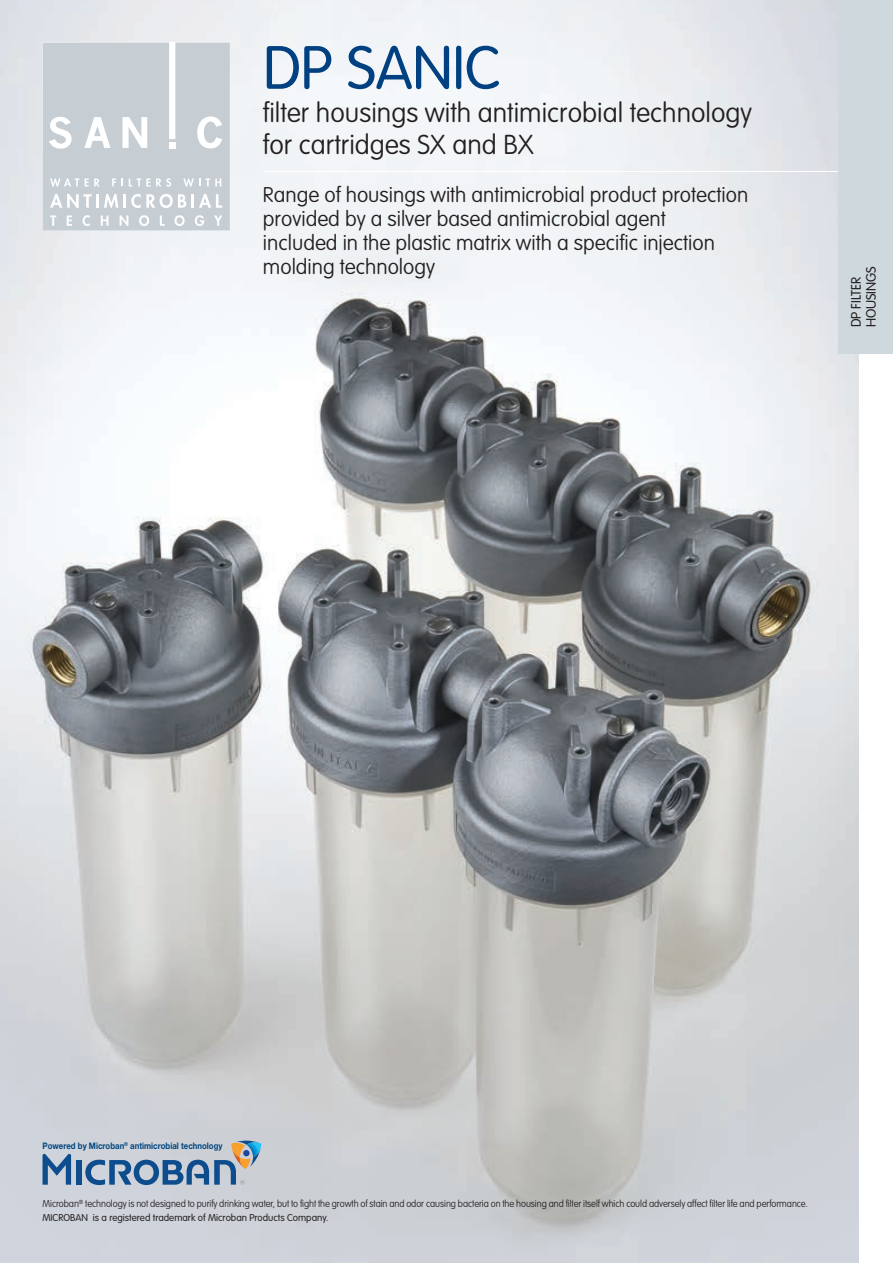
<style>
.page{position:relative;width:893px;height:1263px;background:#fff}
.page>*{position:absolute;margin:0;border:0;box-sizing:border-box;transform-origin:0 0}
.t1{font:300 60px "VAG Rounded";color:#014181}
.t2{font:100 27px/32.4px "VAG Rounded";color:#231f20}
.t3{font:100 21px/24px "VAG Rounded";color:#231f20}
.t4{font:300 13.5px/15px "VAG Rounded";color:#231f20}
.t5{font:100 9.75px/13.5px "VAG Rounded";letter-spacing:-.005em;color:#231f20;scale:.95 1}
.t6{font:700 9px "Helvetica Neue";color:#01457f;scale:.87 1}
.s1{font-weight:300}
</style>
<div class="page">
<img style="left:0;top:0;width:859px;height:1263px">
<svg style="left:43px;top:43px;width:187px;height:187px;background:#ccd3d8"></svg>
<hr style="left:264px;top:171px;width:629px;height:1px;background:#fff">
<div style="left:838px;top:0;width:55px;height:354px;background:#cfd8dd"></div>
<div style="left:76px;top:1160px;width:6px;height:25px;background:#0d4c8d"></div>
<svg style="left:43px;top:1154px;width:28px;height:31px"></svg>
<svg style="left:85px;top:1140px;width:176px;height:45px;background:#9badbf"></svg>
<h1 class="t1" style="left:263px;top:33px;width:239px">DP SANIC</h1>
<h2 class="t2" style="left:263px;top:97px;width:491px">filter housings with antimicrobial technology for cartridges SX and BX</h2>
<h3 class="t3" style="left:263px;top:184px;width:487px">Range of housings with antimicrobial product protection provided by a silver based antimicrobial agent<br>included in the plastic matrix with a specific injection molding technology</h3>
<h3 class="t4" style="left:849px;top:327px;width:63px;rotate:-90deg">DP FILTER<br>HOUSINGS</h3>
<p class="t6" style="left:43px;top:1140px;width:208px">Powered by Microban<sup>®</sup> antimicrobial technology</p>
<p class="t5" style="left:43px;top:1197px;width:807px">Microban<sup>®</sup> technology is not designed to purify drinking water, but to fight the growth of stain and odor causing bacteria on the housing and filter itself which could adversely affect filter life and performance.<br><span class="s1">MICROBAN is a registered trademark of Microban Products Company.</span></p>
</div>
